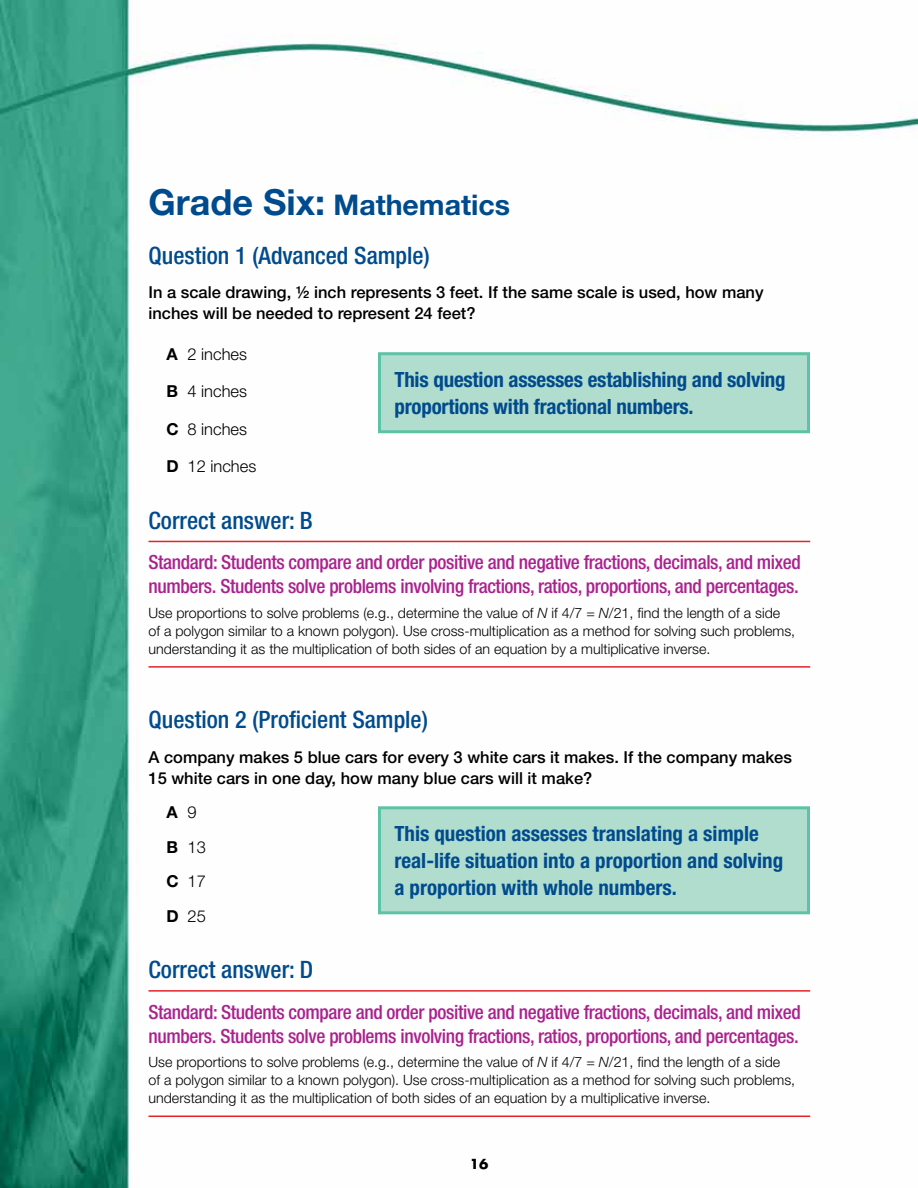
<style>
.page{position:relative;width:918px;height:1188px;background:#fff}
.page>*{position:absolute;margin:0;border:0;box-sizing:border-box;transform-origin:0 0}
.t1{font:700 28.5px "Helvetica Neue LT Std";color:#004b8d}
.t2{font:500 condensed 24px "Helvetica Neue LT Std";color:#004b8d}
.t3{font:700 condensed 21px/27px "Helvetica Neue LT Std";color:#004b8d}
.t4{font:500 condensed 19.5px/24px "Helvetica Neue LT Std";letter-spacing:-.02em;color:#ab218e}
.t5{font:500 16.5px/21px "Helvetica Neue LT Std";color:#000}
.t6{font:300 16.5px/34.5px "Helvetica Neue LT Std";color:#000}
.t7{font:300 14.25px/18px "Helvetica Neue LT Std";color:#000}
.t8{font:700 13.5px "Futura Std";color:#000}
.s1{font-size:36px}
.s2{font-weight:700}
.s3{font-style:italic}
</style>
<div class="page">
<img style="left:0;top:0;width:918px;height:1188px">
<hr style="left:148px;top:541px;width:662px;height:1px;background:#e42328">
<hr style="left:148px;top:666px;width:662px;height:2px;background:#e42328">
<hr style="left:148px;top:990px;width:662px;height:2px;background:#e42328">
<hr style="left:148px;top:1116px;width:662px;height:1px;background:#e42328">
<div style="left:380px;top:808px;width:428px;height:105px;background:#b1ddce"></div>
<div style="left:378px;top:806px;width:432px;height:108px;border:3px solid #5ec2a5"></div>
<div style="left:380px;top:354px;width:428px;height:78px;background:#b1ddce"></div>
<div style="left:378px;top:352px;width:432px;height:81px;border:3px solid #5ec2a5"></div>
<h1 class="t1" style="left:148px;top:187px;width:363px"><span class="s1">Grade Six:</span> Mathematics</h1>
<h2 class="t2" style="left:148px;top:241px;width:283px">Question 1 (Advanced Sample)</h2>
<p class="t5" style="left:148px;top:282px;width:617px">In a scale drawing, ½ inch represents 3 feet. If the same scale is used, how many inches will be needed to represent 24 feet?</p>
<p class="t6" style="left:167px;top:336px;width:82px"><span class="s2">A</span> 2 inches</p>
<p class="t6" style="left:167px;top:374px;width:82px"><span class="s2">B</span> 4 inches</p>
<p class="t6" style="left:167px;top:411px;width:82px"><span class="s2">C</span> 8 inches</p>
<p class="t6" style="left:167px;top:449px;width:91px"><span class="s2">D</span> 12 inches</p>
<h2 class="t2" style="left:148px;top:506px;width:166px">Correct answer: B</h2>
<h3 class="t4" style="left:148px;top:550px;width:654px">Standard: Students compare and order positive and negative fractions, decimals, and mixed numbers. Students solve problems involving fractions, ratios, proportions, and percentages.</h3>
<p class="t7" style="left:148px;top:604px;width:648px">Use proportions to solve problems (e.g., determine the value of <span class="s3">N</span> if 4/7 = <span class="s3">N</span>/21, find the length of a side of a polygon similar to a known polygon). Use cross-multiplication as a method for solving such problems, understanding it as the multiplication of both sides of an equation by a multiplicative inverse.</p>
<h3 class="t3" style="left:394px;top:365px;width:393px">This question assesses establishing and solving proportions with fractional numbers.</h3>
<h2 class="t2" style="left:148px;top:705px;width:281px">Question 2 (Proficient Sample)</h2>
<p class="t5" style="left:148px;top:746px;width:645px">A company makes 5 blue cars for every 3 white cars it makes. If the company makes<br>15 white cars in one day, how many blue cars will it make?</p>
<p class="t6" style="left:167px;top:795px;width:41px"><span class="s2">A</span> 9<br><span class="s2">B</span> 13<br><span class="s2">C</span> 17<br><span class="s2">D</span> 25</p>
<h2 class="t2" style="left:148px;top:956px;width:166px">Correct answer: D</h2>
<h3 class="t4" style="left:148px;top:999px;width:654px">Standard: Students compare and order positive and negative fractions, decimals, and mixed numbers. Students solve problems involving fractions, ratios, proportions, and percentages.</h3>
<p class="t7" style="left:148px;top:1053px;width:648px">Use proportions to solve problems (e.g., determine the value of <span class="s3">N</span> if 4/7 = <span class="s3">N</span>/21, find the length of a side of a polygon similar to a known polygon). Use cross-multiplication as a method for solving such problems, understanding it as the multiplication of both sides of an equation by a multiplicative inverse.</p>
<h3 class="t3" style="left:394px;top:820px;width:390px">This question assesses translating a simple real-life situation into a proportion and solving a proportion with whole numbers.</h3>
<p class="t8" style="left:470px;top:1155px;width:20px">16</p>
</div>
